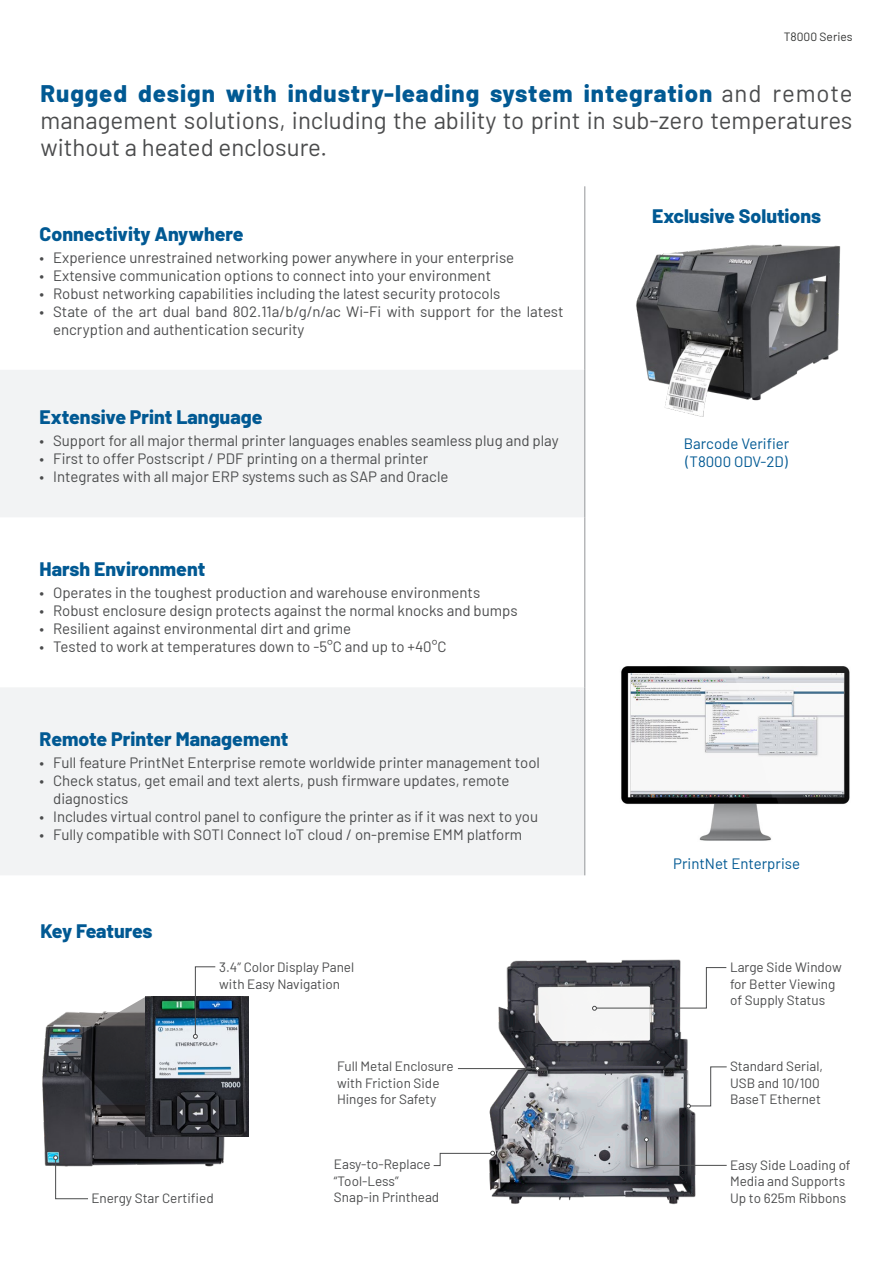
<style>
.page{position:relative;width:893px;height:1263px;background:#fff}
.page>*{position:absolute;margin:0;border:0;box-sizing:border-box;transform-origin:0 0}
.t1{font:24px/27px "Barlow";color:#4b4c4d;text-align:justify}
.t2{font:800 19.5px "Barlow";color:#015993}
.t3{font:15px/18px "Barlow";color:#4b4c4d}
.t4{font:15px "Barlow";color:#015993}
.t5{font:13.5px/16.5px "Barlow";color:#4b4c4d}
.t6{font:12px "Barlow";color:#323332}
.s1{font-weight:800;color:#015993}
</style>
<div class="page">
<img style="left:636px;top:244px;width:205px;height:173px">
<img style="left:458px;top:959px;width:238px;height:246px">
<img style="left:42px;top:996px;width:197px;height:171px">
<svg style="left:58px;top:997px;width:87px;height:139px;background:#545558"></svg>
<img style="left:145px;top:997px;width:104px;height:140px">
<svg style="left:193px;top:966px;width:23px;height:72px"></svg>
<hr style="left:458px;top:1068px;width:78px;height:1px;background:#4b4c4d">
<svg style="left:53px;top:1155px;width:35px;height:44px"></svg>
<svg style="left:535px;top:1066px;width:5px;height:4px"></svg>
<svg style="left:433px;top:1151px;width:62px;height:15px"></svg>
<svg style="left:592px;top:967px;width:135px;height:43px"></svg>
<svg style="left:686px;top:1066px;width:41px;height:42px"></svg>
<svg style="left:644px;top:1137px;width:83px;height:29px"></svg>
<svg style="left:0;top:370px;width:585px;height:505px;fill:#f2f3f4"></svg>
<hr style="left:585px;top:186px;width:1px;height:184px;background:#939598">
<hr style="left:585px;top:370px;width:1px;height:147px;background:#939598">
<hr style="left:585px;top:517px;width:1px;height:170px;background:#939598">
<hr style="left:585px;top:687px;width:1px;height:188px;background:#939598">
<img style="left:621px;top:666px;width:229px;height:175px">
<p class="t6" style="left:784px;top:27px;width:70px">T8000 Series</p>
<p class="t1" style="left:40px;top:78px;width:813px"><span class="s1">Rugged design with industry-leading system integration</span> and remote management solutions, including the ability to print in sub-zero temperatures without a heated enclosure.</p>
<h2 class="t2" style="left:40px;top:219px;width:205px">Connectivity Anywhere</h2>
<p class="t3" style="left:40px;top:247px;width:476px">• Experience unrestrained networking power anywhere in your enterprise</p>
<p class="t3" style="left:40px;top:265px;width:453px">• Extensive communication options to connect into your environment</p>
<p class="t3" style="left:40px;top:283px;width:462px">• Robust networking capabilities including the latest security protocols</p>
<p class="t3" style="left:53px;top:301px;width:512px;text-indent:-14px">• State of the art dual band 802.11a/b/g/n/ac Wi-Fi with support for the latest encryption and authentication security</p>
<h2 class="t2" style="left:40px;top:403px;width:224px">Extensive Print Language</h2>
<p class="t3" style="left:40px;top:431px;width:521px">• Support for all major thermal printer languages enables seamless plug and play</p>
<p class="t3" style="left:40px;top:449px;width:390px">• First to offer Postscript / PDF printing on a thermal printer</p>
<p class="t3" style="left:40px;top:467px;width:410px">• Integrates with all major ERP systems such as SAP and Oracle</p>
<h2 class="t2" style="left:40px;top:555px;width:167px">Harsh Environment</h2>
<p class="t3" style="left:40px;top:583px;width:442px">• Operates in the toughest production and warehouse environments</p>
<p class="t3" style="left:40px;top:601px;width:479px">• Robust enclosure design protects against the normal knocks and bumps</p>
<p class="t3" style="left:40px;top:619px;width:313px">• Resilient against environmental dirt and grime</p>
<p class="t3" style="left:40px;top:637px;width:408px">• Tested to work at temperatures down to -5°C and up to +40°C</p>
<h2 class="t2" style="left:40px;top:725px;width:250px">Remote Printer Management</h2>
<p class="t3" style="left:40px;top:753px;width:502px">• Full feature PrintNet Enterprise remote worldwide printer management tool</p>
<p class="t3" style="left:53px;top:771px;width:458px;text-indent:-14px">• Check status, get email and text alerts, push firmware updates, remote diagnostics</p>
<p class="t3" style="left:40px;top:807px;width:500px">• Includes virtual control panel to configure the printer as if it was next to you</p>
<p class="t3" style="left:40px;top:825px;width:484px">• Fully compatible with SOTI Connect IoT cloud / on-premise EMM platform</p>
<h2 class="t2" style="left:40px;top:916px;width:114px">Key Features</h2>
<p class="t5" style="left:219px;top:958px;width:136px">3.4” Color Display Panel with Easy Navigation</p>
<p class="t5" style="left:337px;top:1057px;width:118px">Full Metal Enclosure</p>
<p class="t5" style="left:337px;top:1073px;width:104px">with Friction Side</p>
<p class="t5" style="left:337px;top:1090px;width:101px">Hinges for Safety</p>
<p class="t5" style="left:91px;top:1189px;width:124px">Energy Star Certified</p>
<p class="t5" style="left:334px;top:1155px;width:98px">Easy-to-Replace</p>
<p class="t5" style="left:334px;top:1172px;width:66px">“Tool-Less”</p>
<p class="t5" style="left:334px;top:1188px;width:107px">Snap-in Printhead</p>
<h2 class="t2" style="left:652px;top:202px;width:170px">Exclusive Solutions</h2>
<p class="t4" style="left:684px;top:433px;width:107px">Barcode Verifier</p>
<p class="t4" style="left:685px;top:451px;width:104px">(T8000 ODV-2D)</p>
<p class="t4" style="left:673px;top:852px;width:128px">PrintNet Enterprise</p>
<p class="t5" style="left:730px;top:958px;width:113px">Large Side Window</p>
<p class="t5" style="left:730px;top:974px;width:107px">for Better Viewing of Supply Status</p>
<p class="t5" style="left:730px;top:1057px;width:95px">Standard Serial,<br>USB and 10/100<br>BaseT Ethernet</p>
<p class="t5" style="left:730px;top:1156px;width:122px">Easy Side Loading of<br>Media and Supports</p>
<p class="t5" style="left:730px;top:1189px;width:118px">Up to 625m Ribbons</p>
</div>
